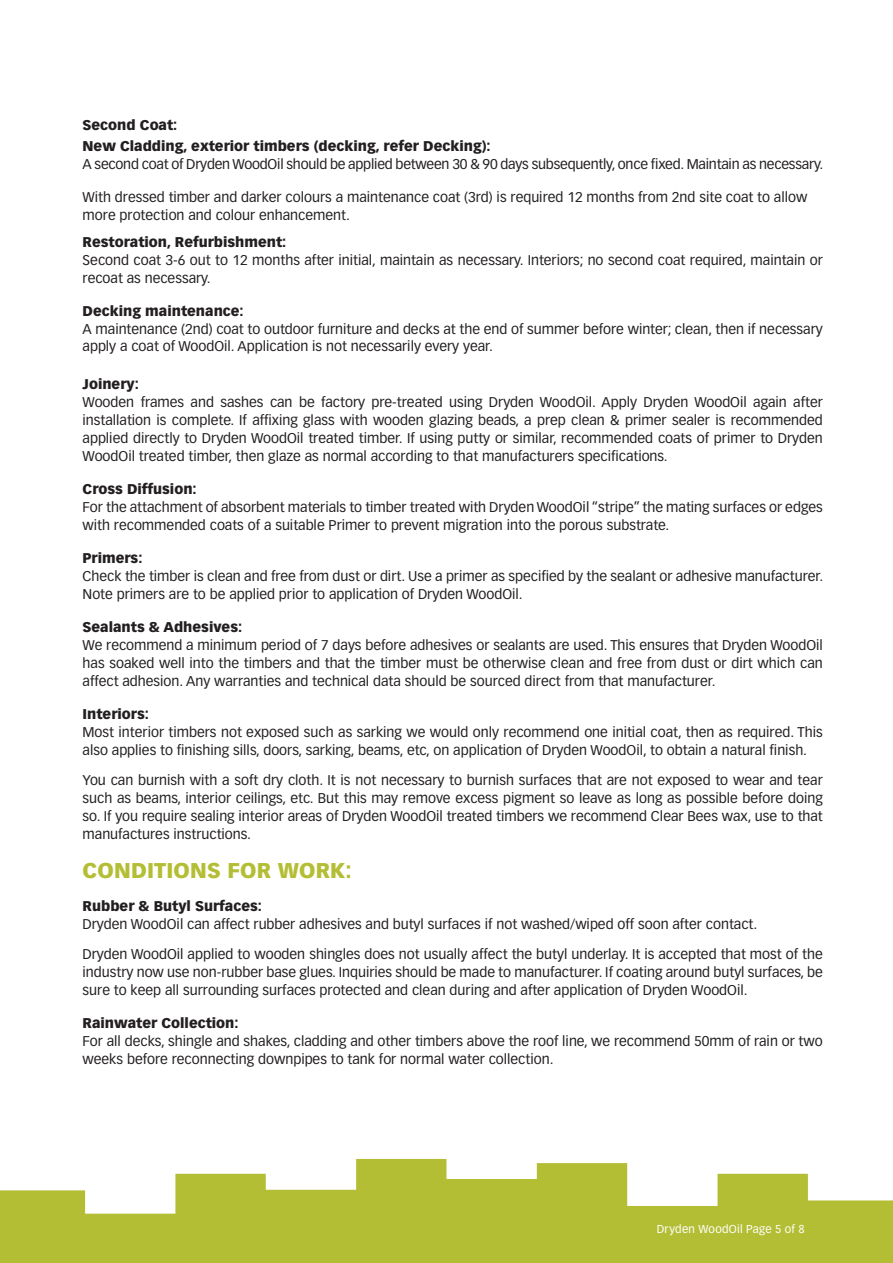
<style>
.page{position:relative;width:893px;height:1263px;background:#fff}
.page>*{position:absolute;margin:0;border:0;box-sizing:border-box;transform-origin:0 0}
.t1{font:900 21px "Vectora LT Std";letter-spacing:.01em;color:#b4be34}
.t2{font:13.8px/18px "Vectora LT Std";color:#231f20}
.t3{font:900 13.8px/21.1px "Vectora LT Std";color:#231f20}
.t4{font:11.25px "Vectora LT Std";letter-spacing:.025em;color:#fff}
</style>
<div class="page">
<svg style="left:0;top:1159px;width:893px;height:104px;fill:#b4be34"></svg>
<p class="t3" style="left:83px;top:114px;width:410px">Second Coat:<br>New Cladding, exterior timbers (decking, refer Decking):</p>
<p class="t2" style="left:83px;top:155px;width:742px">A second coat of Dryden WoodOil should be applied between 30 &amp; 90 days subsequently, once fixed. Maintain as necessary.</p>
<p class="t2" style="left:83px;top:188px;width:726px">With dressed timber and darker colours a maintenance coat (3rd) is required 12 months from 2nd site coat to allow more protection and colour enhancement.</p>
<p class="t3" style="left:83px;top:231px;width:205px">Restoration, Refurbishment:</p>
<p class="t2" style="left:83px;top:251px;width:742px">Second coat 3-6 out to 12 months after initial, maintain as necessary. Interiors; no second coat required, maintain or recoat as necessary.</p>
<p class="t3" style="left:83px;top:300px;width:163px">Decking maintenance:</p>
<p class="t2" style="left:83px;top:320px;width:742px">A maintenance (2nd) coat to outdoor furniture and decks at the end of summer before winter; clean, then if necessary apply a coat of WoodOil. Application is not necessarily every year.</p>
<p class="t3" style="left:83px;top:373px;width:58px">Joinery:</p>
<p class="t2" style="left:83px;top:393px;width:742px;text-align:justify">Wooden frames and sashes can be factory pre-treated using Dryden WoodOil. Apply Dryden WoodOil again after installation is complete. If affixing glass with wooden glazing beads, a prep clean &amp; primer sealer is recommended applied directly to Dryden WoodOil treated timber. If using putty or similar, recommended coats of primer to Dryden WoodOil treated timber, then glaze as normal according to that manufacturers specifications.</p>
<p class="t3" style="left:83px;top:478px;width:116px">Cross Diffusion:</p>
<p class="t2" style="left:83px;top:498px;width:742px">For the attachment of absorbent materials to timber treated with Dryden WoodOil “stripe” the mating surfaces or edges with recommended coats of a suitable Primer to prevent migration into the porous substrate.</p>
<p class="t3" style="left:83px;top:547px;width:61px">Primers:</p>
<p class="t2" style="left:83px;top:567px;width:742px">Check the timber is clean and free from dust or dirt. Use a primer as specified by the sealant or adhesive manufacturer.<br>Note primers are to be applied prior to application of Dryden WoodOil.</p>
<p class="t3" style="left:83px;top:616px;width:161px">Sealants &amp; Adhesives:</p>
<p class="t2" style="left:83px;top:636px;width:742px;text-align:justify">We recommend a minimum period of 7 days before adhesives or sealants are used. This ensures that Dryden WoodOil has soaked well into the timbers and that the timber must be otherwise clean and free from dust or dirt which can affect adhesion. Any warranties and technical data should be sourced direct from that manufacturer.</p>
<p class="t3" style="left:83px;top:703px;width:68px">Interiors:</p>
<p class="t2" style="left:83px;top:723px;width:742px">Most interior timbers not exposed such as sarking we would only recommend one initial coat, then as required. This also applies to finishing sills, doors, sarking, beams, etc, on application of Dryden WoodOil, to obtain a natural finish.</p>
<p class="t2" style="left:83px;top:771px;width:742px;text-align:justify">You can burnish with a soft dry cloth. It is not necessary to burnish surfaces that are not exposed to wear and tear such as beams, interior ceilings, etc. But this may remove excess pigment so leave as long as possible before doing so. If you require sealing interior areas of Dryden WoodOil treated timbers we recommend Clear Bees wax, use to that manufactures instructions.</p>
<h1 class="t1" style="left:83px;top:857px;width:271px">CONDITIONS FOR WORK:</h1>
<p class="t3" style="left:83px;top:895px;width:181px">Rubber &amp; Butyl Surfaces:</p>
<p class="t2" style="left:83px;top:909px;width:742px;line-height:30px">Dryden WoodOil can affect rubber adhesives and butyl surfaces if not washed/wiped off soon after contact.<br>Dryden WoodOil applied to wooden shingles does not usually affect the butyl underlay. It is accepted that most of the</p>
<p class="t2" style="left:83px;top:963px;width:742px">industry now use non-rubber base glues. Inquiries should be made to manufacturer. If coating around butyl surfaces, be sure to keep all surrounding surfaces protected and clean during and after application of Dryden WoodOil.</p>
<p class="t3" style="left:83px;top:1012px;width:158px">Rainwater Collection:</p>
<p class="t2" style="left:83px;top:1032px;width:742px">For all decks, shingle and shakes, cladding and other timbers above the roof line, we recommend 50mm of rain or two weeks before reconnecting downpipes to tank for normal water collection.</p>
<p class="t4" style="left:657px;top:1222px;width:149px">Dryden WoodOil Page 5 of 8</p>
</div>
